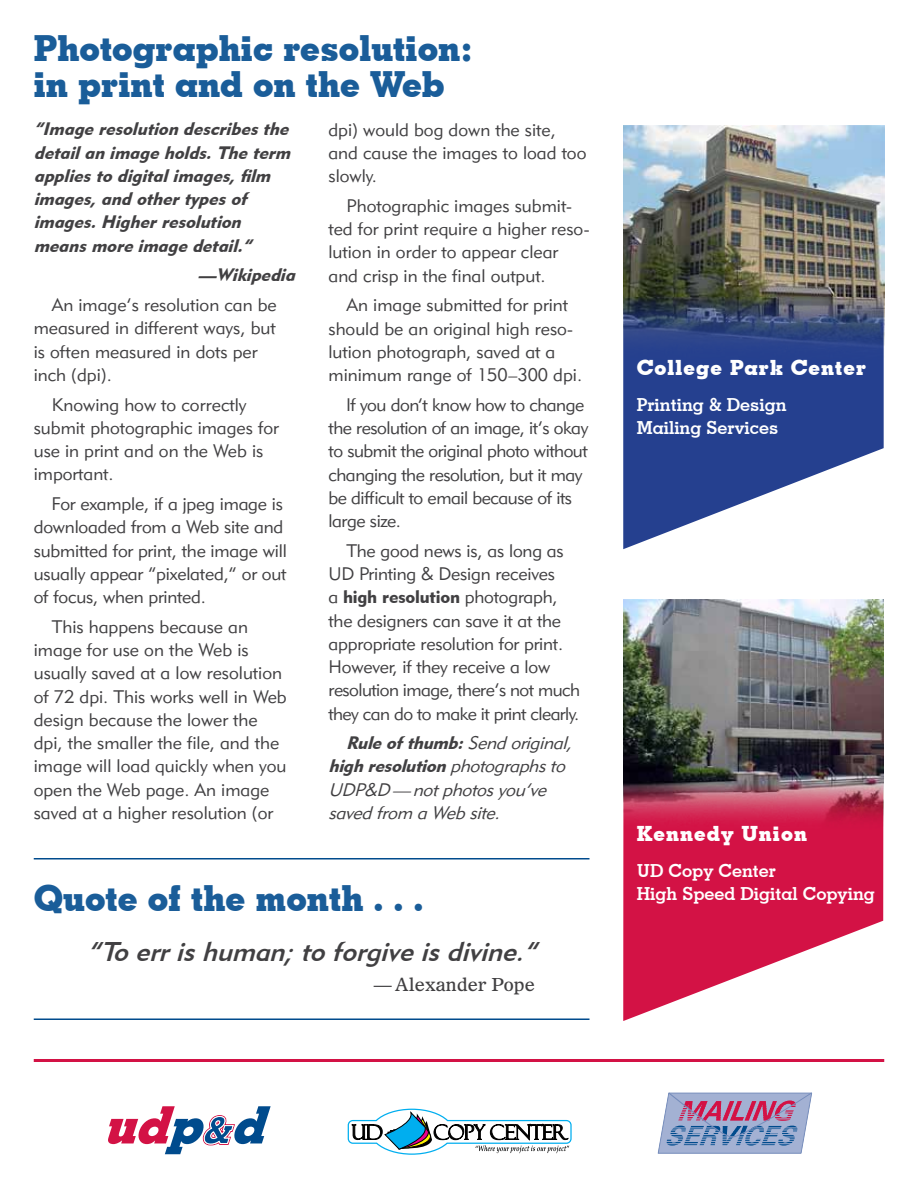
<style>
.page{position:relative;width:918px;height:1188px;background:#fff}
.page>*{position:absolute;margin:0;border:0;box-sizing:border-box;transform-origin:0 0}
.t1{font:700 36px/36px "Geometric Slab 703 BT Xtra";color:#1a5d99}
.t2{font:italic 27px "Geometric 415 BT Medium A";color:#414042}
.t3{font:700 21px "Geometric Slab 703 BT Xtra";letter-spacing:.05em;color:#fff}
.t4{font:18px/23.2px "Geometric 415 BT Lite A";color:#414042}
.t5{font:italic 18px/23.2px "Geometric 415 BT Black A";color:#414042}
.t6{font:18px/23.2px "Geometric 415 BT Lite A";letter-spacing:-.025em;color:#414042}
.t7{font:700 18px/23.2px "Geometric Slab 703 BT";color:#fff}
.t8{font:italic 18px/23.2px "Geometric 415 BT Lite A";color:#414042}
.t9{font:18px "Geometric 415 BT Black A";letter-spacing:-.01em;color:#414042}
.t10{font:18px "Olympian";color:#414042}
.s1{font-family:"Geometric 415 BT Lite A"}
.s2{font-family:"Geometric 415 BT Black A"}
</style>
<div class="page">
<svg style="left:623px;top:363px;width:261px;height:186px;fill:#25408f"></svg>
<img style="left:623px;top:126px;width:261px;height:237px">
<svg style="left:623px;top:831px;width:261px;height:190px;fill:#d31245"></svg>
<img style="left:623px;top:600px;width:261px;height:231px">
<svg style="left:108px;top:1106px;width:163px;height:48px"></svg>
<svg style="left:347px;top:1108px;width:225px;height:47px"></svg>
<svg style="left:657px;top:1092px;width:155px;height:62px"></svg>
<hr style="left:34px;top:1018px;width:556px;height:2px;background:#004b8d">
<hr style="left:34px;top:858px;width:556px;height:2px;background:#004b8d">
<hr style="left:34px;top:1059px;width:850px;height:3px;background:#d31245">
<h1 class="t1" style="left:34px;top:30px;width:441px">Photographic resolution: in print and on the Web</h1>
<p class="t4" style="left:328px;top:117px;width:259px">dpi) would bog down the site, and cause the images to load too slowly.</p>
<p class="t4" style="left:328px;top:194px;width:263px;text-indent:18px">Photographic images submit&shy;ted for print require a higher reso&shy;lution in order to appear clear and crisp in the final output.</p>
<p class="t4" style="left:329px;top:293px;width:255px;text-indent:18px">An image submitted for print should be an original high reso&shy;lution photograph, saved at a minimum range of 150–300 dpi.</p>
<p class="t6" style="left:329px;top:393px;width:261px;text-indent:18px">If you don’t know how to change the resolution of an image, it’s okay to submit the original photo without changing the resolution, but it may be difficult to email because of its large size.</p>
<p class="t4" style="left:329px;top:539px;width:237px;text-indent:18px">The good news is, as long as<br>UD Printing &amp; Design receives</p>
<p class="t9" style="left:329px;top:586px;width:231px"><span class="s1">a</span> high resolution <span class="s1">photograph,</span></p>
<p class="t4" style="left:329px;top:608px;width:253px">the designers can save it at the appropriate resolution for print.<br>However, if they receive a low resolution image, there’s not much they can do to make it print clearly.</p>
<p class="t8" style="left:346px;top:731px;width:233px"><span class="s2">Rule of thumb:</span> Send original,</p>
<p class="t5" style="left:329px;top:754px;width:244px">high resolution <span class="s1">photographs to</span></p>
<p class="t8" style="left:329px;top:778px;width:225px">UDP&amp;D — not photos you’ve saved from a Web site.</p>
<p class="t5" style="left:34px;top:117px;width:263px">“Image resolution describes the detail an image holds. The term applies to digital images, film images, and other types of images. Higher resolution means more image detail.”</p>
<p class="t5" style="left:198px;top:263px;width:104px">—Wikipedia</p>
<p class="t4" style="left:34px;top:293px;width:245px;text-indent:18px">An image’s resolution can be measured in different ways, but is often measured in dots per inch (dpi).</p>
<p class="t4" style="left:34px;top:392px;width:247px;text-indent:18px">Knowing how to correctly submit photographic images for use in print and on the Web is important.</p>
<p class="t4" style="left:34px;top:492px;width:255px;text-indent:18px">For example, if a jpeg image is downloaded from a Web site and submitted for print, the image will usually appear “pixelated,” or out of focus, when printed.</p>
<p class="t4" style="left:34px;top:615px;width:254px;text-indent:18px">This happens because an image for use on the Web is usually saved at a low resolution of 72 dpi. This works well in Web design because the lower the dpi, the smaller the file, and the image will load quickly when you open the Web page. An image saved at a higher resolution (or</p>
<h1 class="t1" style="left:34px;top:880px;width:391px">Quote of the month . . .</h1>
<h2 class="t2" style="left:87px;top:935px;width:459px">“Toerrishuman;toforgiveisdivine.”</h2>
<p class="t10" style="left:374px;top:973px;width:163px">— Alexander Pope</p>
<p class="t3" style="left:637px;top:355px;width:231px">College Park Center</p>
<p class="t7" style="left:637px;top:393px;width:151px">Printing &amp; Design<br>Mailing Services</p>
<p class="t3" style="left:637px;top:821px;width:172px">Kennedy Union</p>
<p class="t7" style="left:637px;top:859px;width:240px">UD Copy Center<br>High Speed Digital Copying</p>
</div>
